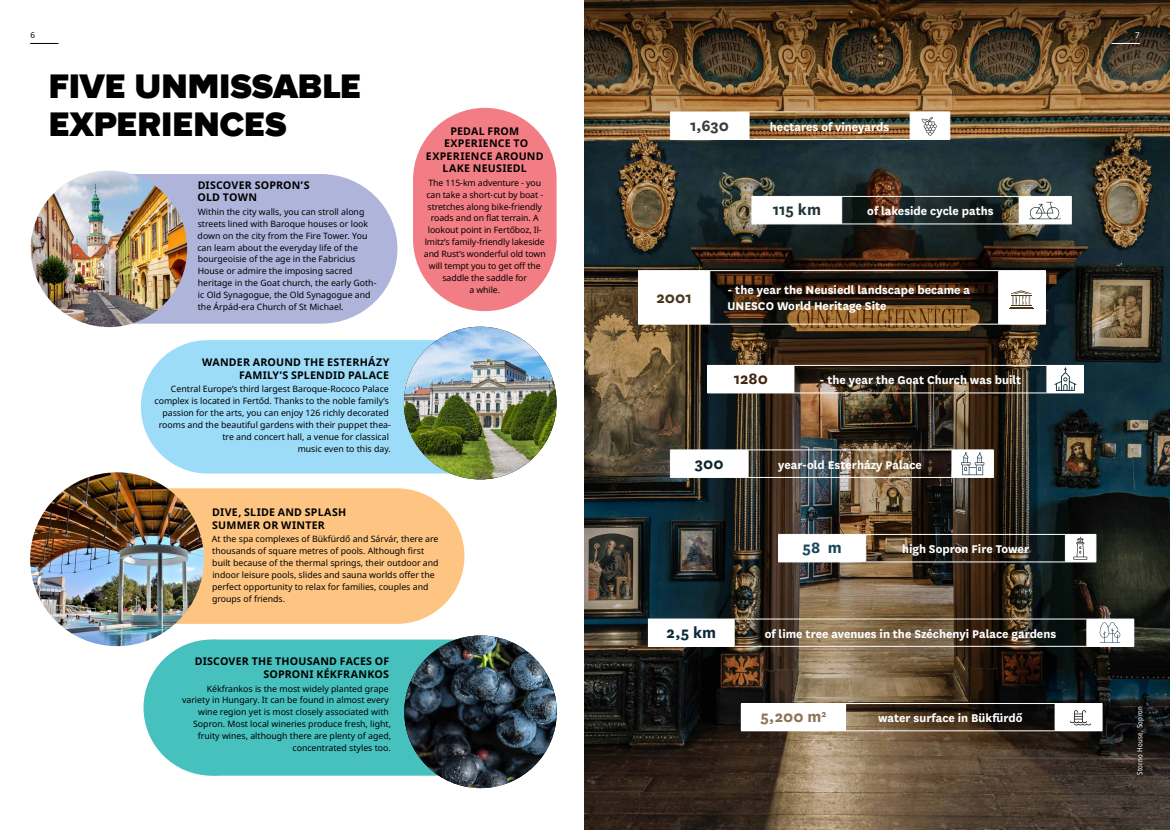
<style>
.page{position:relative;width:1170px;height:830px;background:#fff}
.page>*{position:absolute;margin:0;border:0;box-sizing:border-box;transform-origin:0 0}
.t1{font:900 35px/37.5px "Wonder Unit Sans";color:#000}
.t2{font:700 17.5px "National";color:#8c7354}
.t3{font:700 17.5px "National";color:#383c3b}
.t4{font:700 17.5px "National";color:#223637}
.t5{font:700 17.5px "National";color:#0a2a37}
.t6{font:700 17.5px "National";color:#422714}
.t7{font:700 17.5px "National";color:#46361c}
.t8{font:700 17.5px "National";color:#0d262b}
.t9{font:700 17.5px "National";color:#19465b}
.t10{font:700 13.12px/16.2px "National";color:#fff}
.t11{font:700 10.62px/12.5px "Noto Sans";letter-spacing:.02em;color:#000}
.t12{font:8.75px/11.9px "Noto Sans";color:#000}
.t13{font:8.12px "Noto Sans";color:#000}
.t14{font:8.12px "Noto Sans";color:#fff}
.t15{font:condensed 7.5px "Noto Sans";letter-spacing:.045em;color:#fff}
</style>
<div class="page">
<div style="left:204px;top:488px;width:260px;height:135px;background:#fdc581"></div>
<img style="left:30px;top:472px;width:174px;height:173px">
<img style="left:585px;top:0;width:584px;height:829px">
<svg style="left:1111px;top:43px;width:28px;height:1px"></svg>
<div style="left:1133px;top:701px;width:14px;height:76px;background:#000;opacity:.75"></div>
<div style="left:143px;top:639px;width:136px;height:136px;background:#46c1be;border-radius:50%"></div>
<div style="left:707px;top:365px;width:86px;height:28px;background:#fff"></div>
<div style="left:1046px;top:365px;width:37px;height:28px;background:#fff"></div>
<hr style="left:793px;top:365px;width:253px;height:1px;background:#fff">
<hr style="left:793px;top:392px;width:253px;height:1px;background:#fff">
<svg style="left:793px;top:366px;width:1px;height:26px"></svg>
<svg style="left:1046px;top:365px;width:1px;height:27px"></svg>
<hr style="left:1045px;top:271px;width:1px;height:52px;background:#fff">
<hr style="left:749px;top:139px;width:161px;height:1px;background:#fff">
<hr style="left:670px;top:139px;width:79px;height:1px;background:#fff">
<hr style="left:910px;top:139px;width:40px;height:1px;background:#fff">
<img style="left:670px;top:112px;width:280px;height:27px">
<svg style="left:751px;top:196px;width:320px;height:28px"></svg>
<svg style="left:638px;top:270px;width:407px;height:54px"></svg>
<hr style="left:670px;top:477px;width:78px;height:1px;background:#fff">
<hr style="left:748px;top:477px;width:203px;height:1px;background:#fff">
<hr style="left:951px;top:477px;width:42px;height:1px;background:#fff">
<img style="left:670px;top:449px;width:323px;height:28px">
<div style="left:648px;top:618px;width:86px;height:28px;background:#fff"></div>
<div style="left:1086px;top:618px;width:47px;height:28px;background:#fff"></div>
<hr style="left:734px;top:618px;width:352px;height:1px;background:#fff">
<svg style="left:1086px;top:619px;width:1px;height:26px"></svg>
<svg style="left:1133px;top:619px;width:1px;height:26px"></svg>
<hr style="left:734px;top:645px;width:352px;height:1px;background:#fff">
<svg style="left:734px;top:619px;width:1px;height:26px"></svg>
<svg style="left:1099px;top:622px;width:21px;height:20px"></svg>
<div style="left:741px;top:703px;width:104px;height:27px;background:#fff"></div>
<div style="left:1054px;top:703px;width:47px;height:27px;background:#fff"></div>
<hr style="left:845px;top:702px;width:209px;height:1px;background:#fff">
<hr style="left:1054px;top:702px;width:48px;height:1px;background:#fff">
<svg style="left:1054px;top:704px;width:1px;height:26px"></svg>
<svg style="left:1101px;top:703px;width:1px;height:27px"></svg>
<hr style="left:845px;top:730px;width:209px;height:1px;background:#fff">
<hr style="left:1054px;top:730px;width:48px;height:1px;background:#fff">
<hr style="left:741px;top:702px;width:104px;height:1px;background:#fff">
<svg style="left:845px;top:703px;width:1px;height:27px"></svg>
<hr style="left:741px;top:730px;width:104px;height:1px;background:#fff">
<svg style="left:1069px;top:710px;width:22px;height:15px"></svg>
<hr style="left:778px;top:561px;width:87px;height:1px;background:#fff">
<hr style="left:865px;top:561px;width:200px;height:1px;background:#fff">
<hr style="left:1065px;top:561px;width:31px;height:1px;background:#fff">
<svg style="left:778px;top:534px;width:318px;height:27px"></svg>
<div style="left:187px;top:174px;width:210px;height:149px;background:#afb4db"></div>
<div style="left:141px;top:340px;width:308px;height:133px;background:#9ddcf9"></div>
<img style="left:404px;top:326px;width:152px;height:153px;border-radius:76px">
<img style="left:31px;top:170px;width:156px;height:157px">
<div style="left:153px;top:639px;width:251px;height:136px;background:#46c1be"></div>
<img style="left:404px;top:635px;width:152px;height:152px">
<div style="left:413px;top:108px;width:143px;height:203px;background:#f37d84;border-radius:72px"></div>
<svg style="left:1054px;top:367px;width:22px;height:24px"></svg>
<svg style="left:30px;top:43px;width:28px;height:1px"></svg>
<p class="t13" style="left:30px;top:29px;width:6px">6</p>
<p class="t14" style="left:1134px;top:29px;width:6px">7</p>
<h1 class="t1" style="left:49px;top:70px;width:314px">FIVE UNMISSABLE<br>EXPERIENCES</h1>
<p class="t11" style="left:197px;top:179px;width:114px">DISCOVER SOPRON’S<br>OLD TOWN</p>
<p class="t12" style="left:197px;top:206px;width:180px">Within the city walls, you can stroll along streets lined with Baroque houses or look down on the city from the Fire Tower. You can learn about the everyday life of the bourgeoisie of the age in the Fabricius House or admire the imposing sacred heritage in the Goat church, the early Goth&shy;ic Old Synagogue, the Old Synagogue and the Árpád-era Church of St Michael.</p>
<p class="t11" style="left:202px;top:356px;width:189px;text-align:right">WANDER AROUND THE ESTERHÁZY<br>FAMILY’S SPLENDID PALACE</p>
<p class="t12" style="left:154px;top:383px;width:238px;text-align:right">Central Europe’s third largest Baroque-Rococo Palace complex is located in Fertőd. Thanks to the noble family’s passion for the arts, you can enjoy 126 richly decorated rooms and the beautiful gardens with their puppet thea&shy;tre and concert hall, a venue for classical<br>music even to this day.</p>
<p class="t11" style="left:426px;top:125px;width:119px;text-align:center">PEDAL FROM<br>EXPERIENCE TO<br>EXPERIENCE AROUND<br>LAKE NEUSIEDL</p>
<p class="t12" style="left:424px;top:177px;width:123px;text-align:center">The 115-km adventure - you can take a short-cut by boat - stretches along bike-friendly roads and on flat terrain. A lookout point in Fertőboz, Il&shy;lmitz’s family-friendly lakeside and Rust’s wonderful old town will tempt you to get off the saddle the saddle for<br>a while.</p>
<p class="t11" style="left:212px;top:506px;width:136px">DIVE, SLIDE AND SPLASH<br>SUMMER OR WINTER</p>
<p class="t12" style="left:212px;top:533px;width:228px">At the spa complexes of Bükfürdő and Sárvár, there are thousands of square metres of pools. Although first built because of the thermal springs, their outdoor and indoor leisure pools, slides and sauna worlds offer the perfect opportunity to relax for families, couples and groups of friends.</p>
<p class="t11" style="left:195px;top:655px;width:196px;text-align:right">DISCOVER THE THOUSAND FACES OF<br>SOPRONI KÉKFRANKOS</p>
<p class="t12" style="left:182px;top:682px;width:210px;text-align:right">Kékfrankos is the most widely planted grape variety in Hungary. It can be found in almost every wine region yet is most closely associated with Sopron. Most local wineries produce fresh, light, fruity wines, although there are plenty of aged, concentrated styles too.</p>
<h2 class="t3" style="left:690px;top:113px;width:40px">1,630</h2>
<h3 class="t10" style="left:769px;top:117px;width:121px">hectares of vineyards</h3>
<h2 class="t4" style="left:772px;top:198px;width:50px">115 km</h2>
<h3 class="t10" style="left:867px;top:202px;width:128px">of lakeside cycle paths</h3>
<h2 class="t7" style="left:656px;top:285px;width:37px">2001</h2>
<h3 class="t10" style="left:727px;top:281px;width:244px">- the year the Neusiedl landscape became a<br>UNESCO World Heritage Site</h3>
<h2 class="t6" style="left:733px;top:366px;width:36px">1280</h2>
<h3 class="t10" style="left:819px;top:371px;width:203px">- the year the Goat Church was built</h3>
<h2 class="t8" style="left:694px;top:451px;width:30px">300</h2>
<h3 class="t10" style="left:778px;top:455px;width:145px">year-old Esterházy Palace</h3>
<h2 class="t9" style="left:802px;top:535px;width:41px">58 m</h2>
<h3 class="t10" style="left:901px;top:539px;width:129px">high Sopron Fire Tower</h3>
<h2 class="t5" style="left:666px;top:620px;width:51px">2,5 km</h2>
<h3 class="t10" style="left:764px;top:624px;width:293px">of lime tree avenues in the Széchenyi Palace gardens</h3>
<h2 class="t2" style="left:760px;top:704px;width:68px">5,200 m<sup>2</sup></h2>
<h3 class="t10" style="left:877px;top:708px;width:146px">water surface in Bükfürdő</h3>
<p class="t15" style="left:1134px;top:774px;width:71px;rotate:-90deg">Storno House, Sopron</p>
</div>
